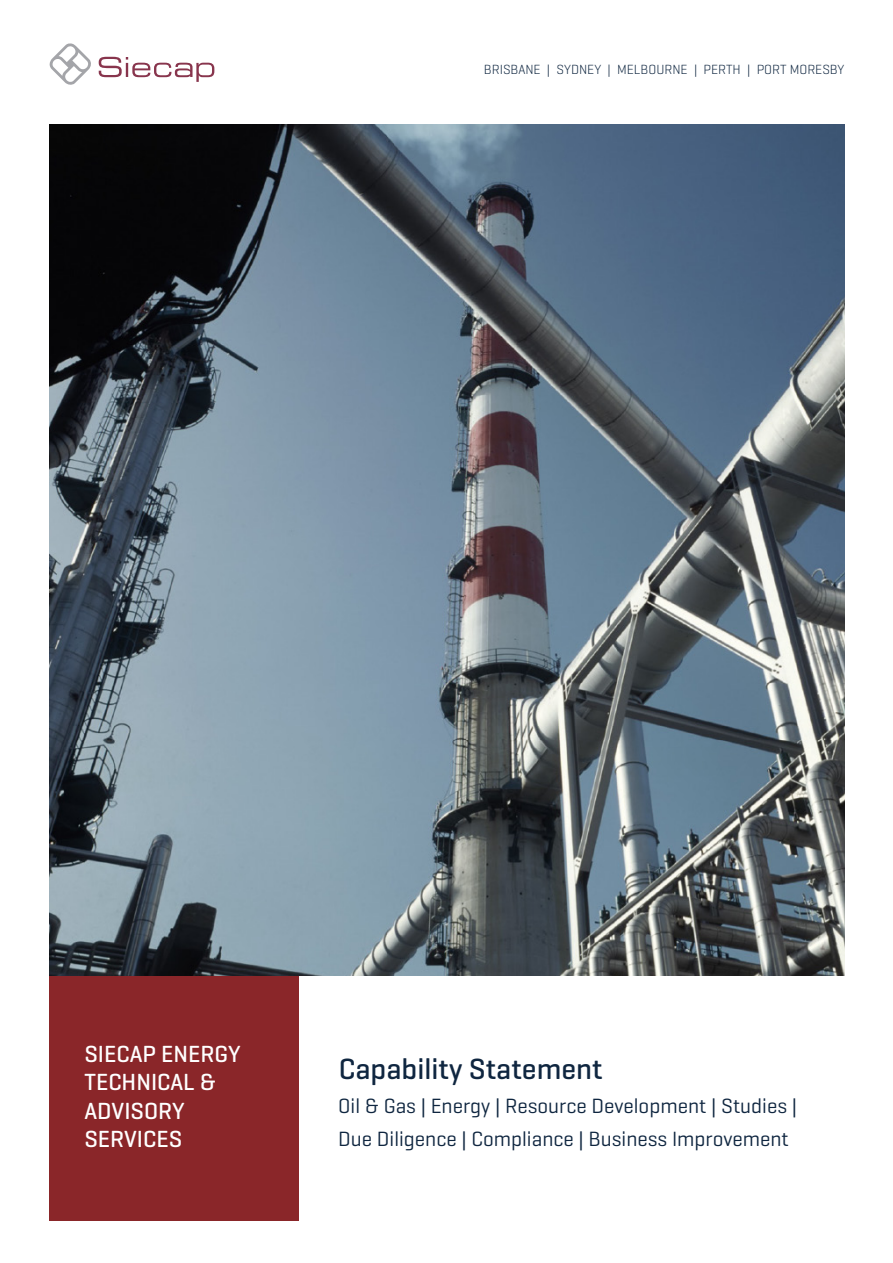
<style>
.page{position:relative;width:893px;height:1263px;background:#fff}
.page>*{position:absolute;margin:0;border:0;box-sizing:border-box;transform-origin:0 0}
.t1{font:500 29.7px "Geogrotesque";color:#0f2640}
.t2{font:500 23.7px/28.5px "Geogrotesque";color:#fff}
.t3{font:21px "Geogrotesque";color:#0f2640}
.t4{font:300 13.5px "Geogrotesque";color:#0f2640}
</style>
<div class="page">
<img style="left:49px;top:124px;width:795px;height:852px">
<div style="left:49px;top:976px;width:250px;height:244px;background:#8a2629"></div>
<svg style="left:99px;top:57px;width:115px;height:25px"></svg>
<svg style="left:49px;top:43px;width:42px;height:42px"></svg>
<p class="t4" style="left:484px;top:61px;width:362px">BRISBANE | SYDNEY | MELBOURNE | PERTH | PORT MORESBY</p>
<p class="t2" style="left:84px;top:1039px;width:158px">SIECAP ENERGY<br>TECHNICAL &amp;<br>ADVISORY<br>SERVICES</p>
<p class="t1" style="left:339px;top:1050px;width:265px">Capability Statement</p>
<p class="t3" style="left:338px;top:1093px;width:460px">Oil &amp; Gas | Energy | Resource Development | Studies |</p>
<p class="t3" style="left:338px;top:1125px;width:452px">Due Diligence | Compliance | Business Improvement</p>
</div>
